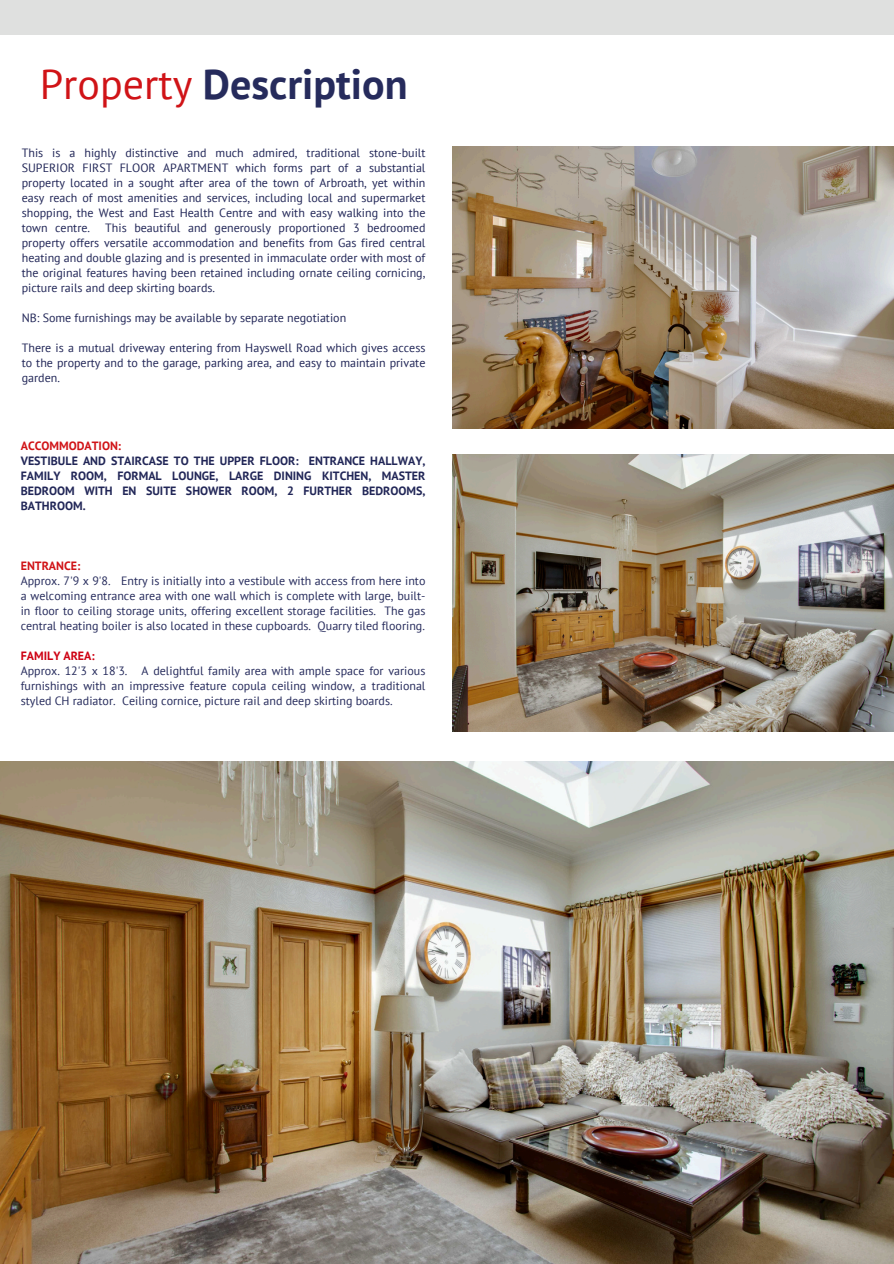
<style>
.page{position:relative;width:894px;height:1264px;background:#fff}
.page>*{position:absolute;margin:0;border:0;box-sizing:border-box;transform-origin:0 0}
.t1{font:700 42px "PT Sans";color:#262b5c}
.t2{font:12px/15px "PT Sans";color:#212657;text-align:justify}
.t3{font:12px/15px "PT Sans";color:#262b5c;text-align:justify}
.t4{font:700 12px/15px "PT Sans";color:#212657}
.t5{font:700 12px "PT Sans";color:#ce0012}
.t6{font:700 12px "PT Sans";color:#d01317}
.s1{font-weight:400;color:#d01317}
.s2{color:#d01317}
</style>
<div class="page">
<div style="left:0;top:0;width:893px;height:34px;background:#dfe0df"></div>
<img style="left:452px;top:146px;width:441px;height:282px">
<img style="left:452px;top:454px;width:440px;height:277px">
<img style="left:0;top:762px;width:892px;height:501px">
<p class="t1" style="left:40px;top:56px;width:369px"><span class="s1">Property</span> Description</p>
<h2 class="t2" style="left:22px;top:145px;width:405px">This is a highly distinctive and much admired, traditional stone-built SUPERIOR FIRST FLOOR APARTMENT which forms part of a substantial property located in a sought after area of the town of Arbroath, yet within easy reach of most amenities and services, including local and supermarket shopping, the West and East Health Centre and with easy walking into the town centre.</h2>
<h2 class="t2" style="left:22px;top:220px;width:405px;text-indent:83px">This beautiful and generously proportioned 3 bedroomed property offers versatile accommodation and benefits from Gas fired central heating and double glazing and is presented in immaculate order with most of the original features having been retained including ornate ceiling cornicing, picture rails and deep skirting boards.</h2>
<p class="t2" style="left:22px;top:310px;width:326px">NB: Some furnishings may be available by separate negotiation</p>
<p class="t2" style="left:22px;top:340px;width:405px">There is a mutual driveway entering from Hayswell Road which gives access to the property and to the garage, parking area, and easy to maintain private garden.</p>
<p class="t4" style="left:21px;top:438px;width:406px"><span class="s2">ACCOMMODATION:<br></span>VESTIBULE AND STAIRCASE TO THE UPPER FLOOR: ENTRANCE HALLWAY, FAMILY ROOM, FORMAL LOUNGE, LARGE DINING KITCHEN, MASTER BEDROOM WITH EN SUITE SHOWER ROOM, 2 FURTHER BEDROOMS, BATHROOM.</p>
<p class="t6" style="left:21px;top:557px;width:61px">ENTRANCE:</p>
<p class="t3" style="left:21px;top:573px;width:406px">Approx. 7'9 x 9'8. Entry is initially into a vestibule with access from here into a welcoming entrance area with one wall which is complete with large, built&shy;in floor to ceiling storage units, offering excellent storage facilities. The gas central heating boiler is also located in these cupboards. Quarry tiled flooring.</p>
<p class="t5" style="left:21px;top:647px;width:75px">FAMILY AREA:</p>
<p class="t3" style="left:21px;top:663px;width:406px">Approx. 12'3 x 18'3. A delightful family area with ample space for various furnishings with an impressive feature copula ceiling window, a traditional styled CH radiator. Ceiling cornice, picture rail and deep skirting boards.</p>
</div>
